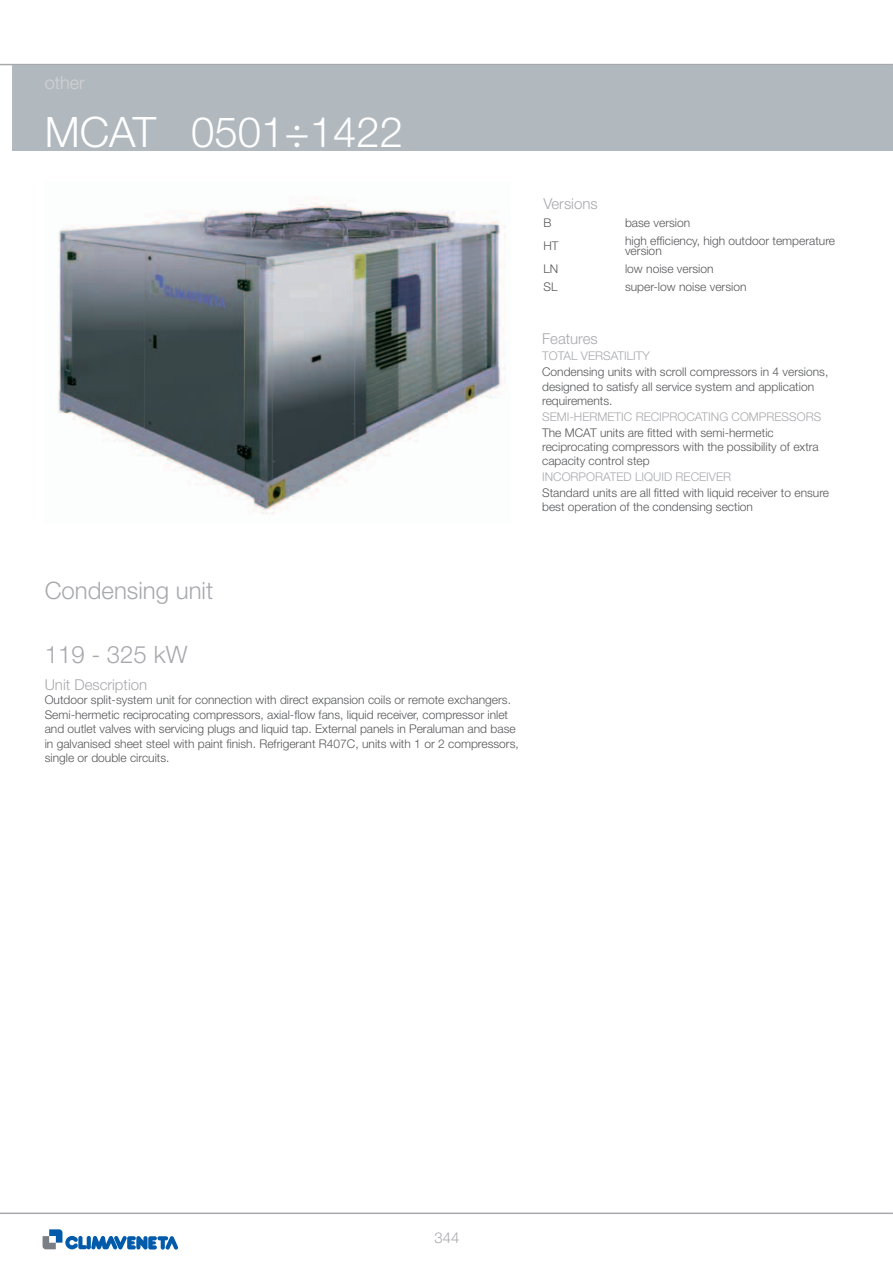
<style>
.page{position:relative;width:893px;height:1263px;background:#fff}
.page>*{position:absolute;margin:0;border:0;box-sizing:border-box;transform-origin:0 0}
.t1{font:300 42px "Helvetica Neue";color:#fff}
.t2{font:300 24px "Helvetica Neue";color:#a8a9ad}
.t3{font:300 18px "Helvetica Neue";color:#d1d2d4}
.t4{font:300 15px "Helvetica Neue";color:#a8a9ad}
.t5{font:300 12px/14.4px "Helvetica Neue";color:#57585a}
.t6{font:300 12px "Helvetica Neue";color:#a8a9ad}
</style>
<div class="page">
<hr style="left:0;top:64px;width:893px;height:1px;background:#a8a9ad">
<hr style="left:0;top:1212px;width:893px;height:2px;background:#a8a9ad">
<div style="left:13px;top:66px;width:880px;height:85px;background:#b1b9bf"></div>
<svg style="left:43px;top:1229px;width:135px;height:21px"></svg>
<img style="left:58px;top:197px;width:447px;height:317px">
<h3 class="t3" style="left:45px;top:76px;width:42px">other</h3>
<h1 class="t1" style="left:45px;top:117px;width:360px">MCAT 0501÷1422</h1>
<p class="t4" style="left:543px;top:198px;width:56px">Versions</p>
<p class="t5" style="left:543px;top:217px;width:10px">B</p>
<p class="t5" style="left:625px;top:217px;width:67px">base version</p>
<p class="t5" style="left:543px;top:240px;width:17px">HT</p>
<p class="t5" style="left:625px;top:237px;width:212px;line-height:10.5px">high efficiency, high outdoor temperature version</p>
<p class="t5" style="left:543px;top:263px;width:16px">LN</p>
<p class="t5" style="left:625px;top:263px;width:90px">low noise version</p>
<p class="t5" style="left:543px;top:281px;width:16px">SL</p>
<p class="t5" style="left:625px;top:281px;width:123px">super-low noise version</p>
<p class="t4" style="left:542px;top:333px;width:57px">Features</p>
<p class="t6" style="left:542px;top:352px;width:109px">TOTAL VERSATILITY</p>
<p class="t5" style="left:542px;top:366px;width:288px">Condensing units with scroll compressors in 4 versions, designed to satisfy all service system and application requirements.</p>
<p class="t6" style="left:542px;top:412px;width:281px">SEMI-HERMETIC RECIPROCATING COMPRESSORS</p>
<p class="t5" style="left:542px;top:427px;width:278px">The MCAT units are fitted with semi-hermetic reciprocating compressors with the possibility of extra capacity control step</p>
<p class="t6" style="left:542px;top:473px;width:191px">INCORPORATED LIQUID RECEIVER</p>
<p class="t5" style="left:542px;top:487px;width:288px">Standard units are all fitted with liquid receiver to ensure best operation of the condensing section</p>
<h2 class="t2" style="left:45px;top:582px;width:170px">Condensing unit</h2>
<h2 class="t2" style="left:45px;top:646px;width:144px">119 - 325 kW</h2>
<p class="t4" style="left:45px;top:679px;width:104px">Unit Description</p>
<p class="t5" style="left:45px;top:694px;width:476px">Outdoor split-system unit for connection with direct expansion coils or remote exchangers.<br>Semi-hermetic reciprocating compressors, axial-flow fans, liquid receiver, compressor inlet and outlet valves with servicing plugs and liquid tap. External panels in Peraluman and base in galvanised sheet steel with paint finish. Refrigerant R407C, units with 1 or 2 compressors, single or double circuits.</p>
<p class="t4" style="left:435px;top:1232px;width:27px">344</p>
</div>
